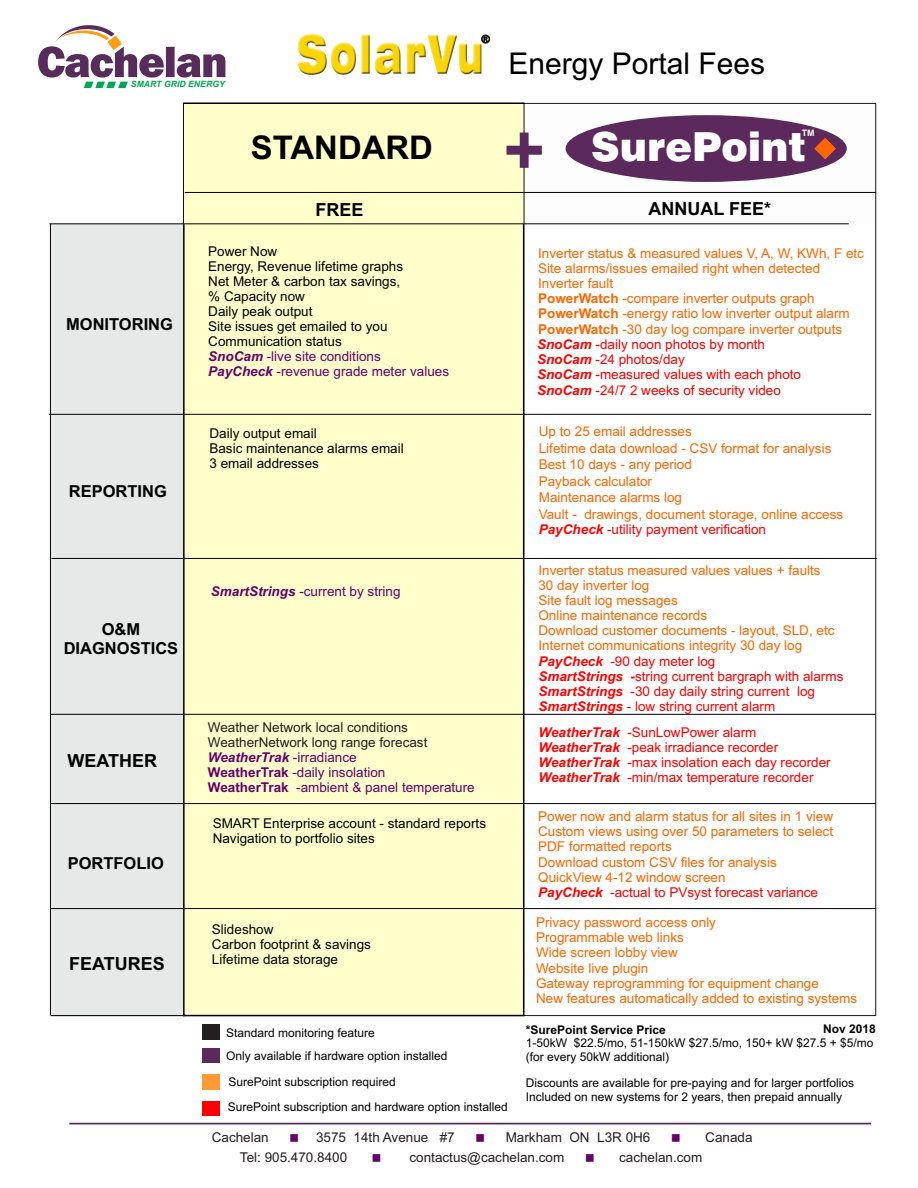
<style>
.page{position:relative;width:918px;height:1188px;background:#fff}
.page>*{position:absolute;margin:0;border:0;box-sizing:border-box;transform-origin:0 0}
.t1{font:700 70.65px "Arial";color:#5c295c}
.t2{font:900 40.05px "Swiss 721 BT";color:#fff}
.t3{font:700 32.7px "Arial";color:#000}
.t4{font:30px "Arial";color:#000}
.t5{font:700 18px "Arial";color:#000}
.t6{font:700 16.5px/18.5px "Arial";color:#000;text-align:center}
.t7{font:13.5px/15.1px "Arial";color:#f60}
.t8{font:13.5px/15.1px "Arial";color:#000}
.t9{font:13.5px/15.1px "Arial";color:#f00}
.t10{font:13.5px/15.1px "Arial";color:#231f20}
.t11{font:13.5px "Arial";color:#606}
.t12{font:12px/13.4px "Arial";color:#000}
.t13{font:700 12px "Arial";color:#000}
.t14{font:700 8.85px "Arial";color:#fff}
.t15{font:italic 700 8.7px "Arial";color:#00a650}
.s1{font-weight:700;font-style:italic;color:#606}
.s2{color:#606}
.s3{font-weight:400;font-size:5.7px;color:#5c295c}
.s4{font-weight:700}
.s5{font-weight:700;font-style:italic}
.s6{font-weight:700;color:#606}
.s7{font-weight:700;font-style:italic;color:#f00}
.s8{color:#f00}
</style>
<div class="page">
<div style="left:50px;top:224px;width:135px;height:792px;background:#e7e8e8"></div>
<div style="left:182px;top:102px;width:343px;height:915px;background:#ffc"></div>
<div style="left:185px;top:104px;width:339px;height:120px;background:#ffc"></div>
<svg style="left:523px;top:103px;width:354px;height:913px"></svg>
<img style="left:297px;top:33px;width:194px;height:43px">
<svg style="left:481px;top:35px;width:9px;height:8px"></svg>
<hr style="left:49px;top:414px;width:822px;height:1px;background:#000">
<hr style="left:51px;top:558px;width:826px;height:1px;background:#000">
<hr style="left:51px;top:714px;width:824px;height:1px;background:#000">
<hr style="left:50px;top:803px;width:826px;height:1px;background:#000">
<hr style="left:50px;top:908px;width:826px;height:1px;background:#000">
<hr style="left:50px;top:223px;width:799px;height:1px;background:#000">
<hr style="left:50px;top:224px;width:1px;height:792px;background:#000">
<div style="left:202px;top:1025px;width:18px;height:15px;background:#231f20"></div>
<div style="left:202px;top:1074px;width:18px;height:15px;background:#f93"></div>
<div style="left:202px;top:1101px;width:18px;height:15px;background:#f00"></div>
<hr style="left:185px;top:192px;width:691px;height:1px;background:#000">
<svg style="left:38px;top:25px;width:187px;height:63px"></svg>
<hr style="left:51px;top:1015px;width:134px;height:1px;background:#000">
<hr style="left:69px;top:1123px;width:802px;height:1px;background:#582c5a">
<div style="left:202px;top:1048px;width:18px;height:15px;background:#5c295c"></div>
<div style="left:566px;top:115px;width:281px;height:67px;background:#5c295c;border-radius:50%"></div>
<svg style="left:814px;top:138px;width:22px;height:21px"></svg>
<p class="t15" style="left:131px;top:81px;width:96px">SMART GRID ENERGY</p>
<h3 class="t3" style="left:251px;top:135px;width:184px">STANDARD</h3>
<h3 class="t5" style="left:315px;top:203px;width:50px">FREE</h3>
<p class="t6" style="left:66px;top:317px;width:108px">MONITORING</p>
<p class="t8" style="left:208px;top:245px;width:242px">Power Now<br>Energy, Revenue lifetime graphs<br>Net Meter &amp; carbon tax savings,<br>% Capacity now<br>Daily peak output<br>Site issues get emailed to you<br>Communication status<br><span class="s1">SnoCam</span> <span class="s2">-live site conditions<br></span><span class="s1">PayCheck</span> <span class="s2">-revenue grade meter values</span></p>
<h3 class="t4" style="left:508px;top:52px;width:258px">Energy Portal Fees</h3>
<h1 class="t1" style="left:504px;top:124px;width:43px">+</h1>
<p class="t14" style="left:802px;top:130px;width:14px">TM<span class="s3">TM</span></p>
<h2 class="t2" style="left:591px;top:130px;width:216px">SurePoint</h2>
<h3 class="t5" style="left:649px;top:202px;width:124px">ANNUAL FEE*</h3>
<p class="t7" style="left:538px;top:247px;width:327px">Inverter status &amp; measured values V, A, W, KWh, F etc Site alarms/issues emailed right when detected Inverter fault<br><span class="s4">PowerWatch</span> -compare inverter outputs graph <span class="s4">PowerWatch</span> -energy ratio low inverter output alarm <span class="s4">PowerWatch</span> -30 day log compare inverter outputs</p>
<p class="t9" style="left:537px;top:338px;width:266px"><span class="s5">SnoCam</span> -daily noon photos by month <span class="s5">SnoCam</span> -24 photos/day<br><span class="s5">SnoCam</span> -measured values with each photo <span class="s5">SnoCam</span> -24/7 2 weeks of security video</p>
<p class="t6" style="left:69px;top:484px;width:100px">REPORTING</p>
<p class="t6" style="left:64px;top:622px;width:116px">O&amp;M<br>DIAGNOSTICS</p>
<h3 class="t5" style="left:68px;top:754px;width:91px">WEATHER</h3>
<p class="t6" style="left:68px;top:855px;width:98px">PORTFOLIO</p>
<h3 class="t5" style="left:69px;top:957px;width:97px">FEATURES</h3>
<p class="t8" style="left:209px;top:427px;width:196px">Daily output email<br>Basic maintenance alarms email<br>3 email addresses</p>
<p class="t7" style="left:539px;top:424px;width:306px;line-height:16.5px">Up to 25 email addresses<br>Lifetime data download - CSV format for analysis<br>Best 10 days - any period<br>Payback calculator<br>Maintenance alarms log<br>Vault - drawings, document storage, online access</p>
<p class="t9" style="left:539px;top:523px;width:229px"><span class="s5">PayCheck</span> -utility payment verification</p>
<p class="t11" style="left:211px;top:586px;width:191px"><span class="s5">SmartStrings</span> -current by string</p>
<p class="t10" style="left:208px;top:721px;width:268px">Weather Network local conditions WeatherNetwork long range forecast <span class="s1">WeatherTrak</span> <span class="s2">-irradiance<br></span><span class="s6">WeatherTrak</span> <span class="s2">-daily insolation<br></span><span class="s6">WeatherTrak</span> <span class="s2">-ambient &amp; panel temperature</span></p>
<p class="t7" style="left:538px;top:564px;width:306px">Inverter status measured values values + faults<br>30 day inverter log<br>Site fault log messages<br>Online maintenance records<br>Download customer documents - layout, SLD, etc Internet communications integrity 30 day log <span class="s7">PayCheck</span> <span class="s8">-90 day meter log<br></span><span class="s7">SmartStrings -</span><span class="s8">string current bargraph with alarms </span><span class="s7">SmartStrings</span> <span class="s8">-30 day daily string current log </span><span class="s7">SmartStrings</span> <span class="s8">- low string current alarm</span></p>
<p class="t9" style="left:539px;top:725px;width:294px"><span class="s5">WeatherTrak</span> -SunLowPower alarm <span class="s5">WeatherTrak</span> -peak irradiance recorder <span class="s5">WeatherTrak</span> -max insolation each day recorder <span class="s5">WeatherTrak</span> -min/max temperature recorder</p>
<p class="t8" style="left:213px;top:817px;width:275px">SMART Enterprise account - standard reports<br>Navigation to portfolio sites</p>
<p class="t7" style="left:538px;top:810px;width:296px">Power now and alarm status for all sites in 1 view Custom views using over 50 parameters to select PDF formatted reports<br>Download custom CSV files for analysis QuickView 4-12 window screen<br><span class="s7">PayCheck</span> <span class="s8">-actual to PVsyst forecast variance</span></p>
<p class="t8" style="left:212px;top:923px;width:161px">Slideshow<br>Carbon footprint &amp; savings<br>Lifetime data storage</p>
<p class="t12" style="left:226px;top:1027px;width:150px">Standard monitoring feature</p>
<p class="t12" style="left:226px;top:1051px;width:223px">Only available if hardware option installed</p>
<p class="t12" style="left:228px;top:1076px;width:169px">SurePoint subscription required</p>
<p class="t12" style="left:228px;top:1102px;width:282px">SurePoint subscription and hardware option installed</p>
<p class="t7" style="left:536px;top:916px;width:323px">Privacy password access only<br>Programmable web links<br>Wide screen lobby view<br>Website live plugin<br>Gateway reprogramming for equipment change<br>New features automatically added to existing systems</p>
<p class="t13" style="left:823px;top:1025px;width:54px">Nov 2018</p>
<p class="t13" style="left:526px;top:1025px;width:142px">*SurePoint Service Price</p>
<p class="t12" style="left:526px;top:1037px;width:349px">1-50kW $22.5/mo, 51-150kW $27.5/mo, 150+ kW $27.5 + $5/mo (for every 50kW additional)</p>
<p class="t12" style="left:526px;top:1078px;width:330px">Discounts are available for pre-paying and for larger portfolios<br>Included on new systems for 2 years, then prepaid annually</p>
<p class="t10" style="left:212px;top:1131px;width:59px">Cachelan</p>
<p class="t10" style="left:316px;top:1131px;width:140px">3575 14th Avenue #7</p>
<p class="t10" style="left:506px;top:1131px;width:146px">Markham ON L3R 0H6</p>
<p class="t10" style="left:705px;top:1131px;width:49px">Canada</p>
<p class="t10" style="left:240px;top:1151px;width:109px">Tel: 905.470.8400</p>
<p class="t10" style="left:410px;top:1151px;width:156px">contactus@cachelan.com</p>
<p class="t10" style="left:619px;top:1151px;width:85px">cachelan.com</p>
</div>
